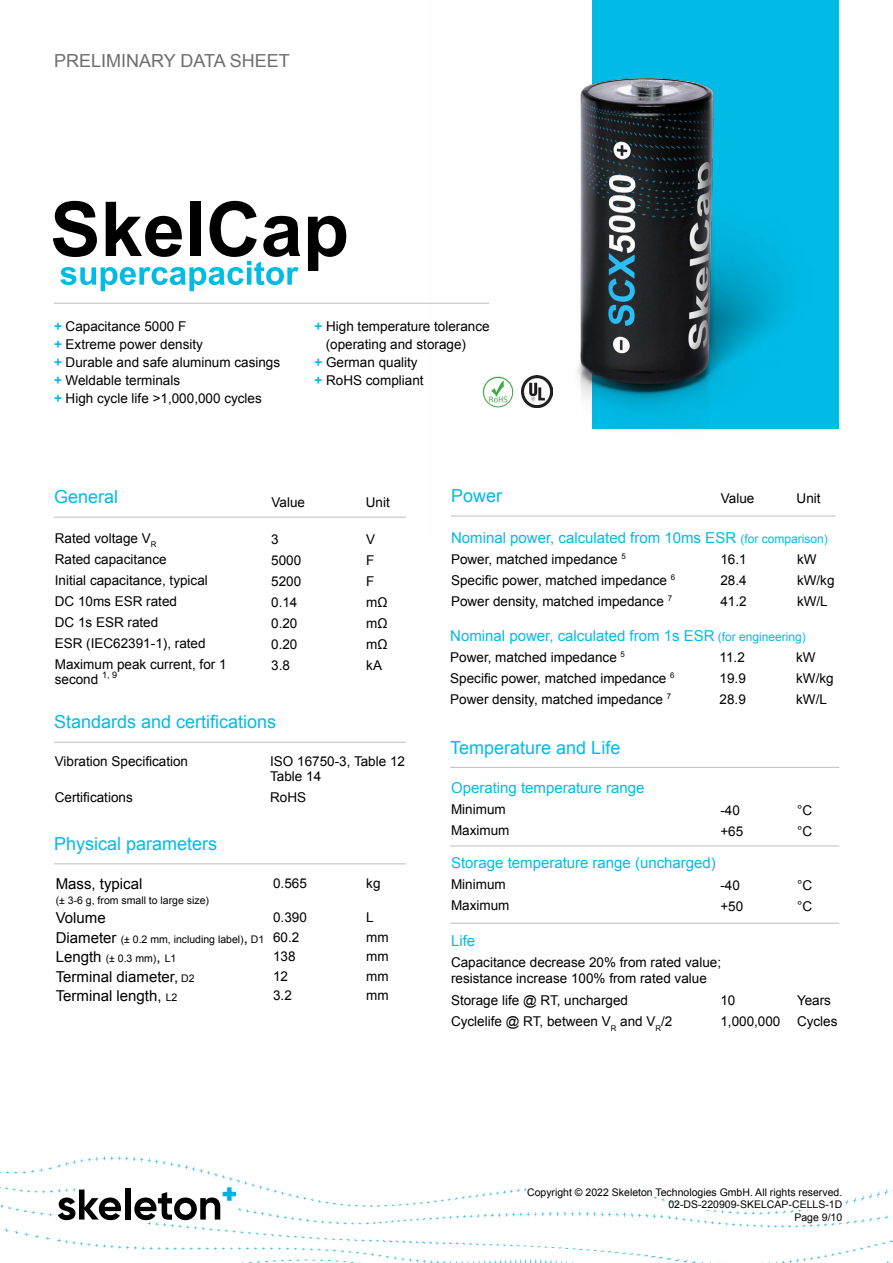
<style>
.page{position:relative;width:893px;height:1263px;background:#fff}
.page>*{position:absolute;margin:0;border:0;box-sizing:border-box;transform-origin:0 0}
.t1{font:18px "Arial";color:#00bce7}
.t2{font:18px "Arial";color:#6d6e71}
.t3{font:15px "Arial";color:#00bce7}
.t4{font:15px/19.5px "Arial";color:#000}
.t5{font:13.5px/21px "Arial";color:#000}
.t6{font:10.5px/12.6px "Arial";color:#000}
.s1{font-weight:700;color:#00bce7}
.s2{font-size:12px}
.s3{font-size:15px}
.s4{font-size:10.5px}
</style>
<div class="page">
<img style="left:0;top:1156px;width:893px;height:107px">
<svg style="left:49px;top:1182px;width:190px;height:44px"></svg>
<div style="left:527px;top:1181px;width:315px;height:16px;background:#fff"></div>
<div style="left:681px;top:1201px;width:161px;height:9px;background:#fff"></div>
<div style="left:800px;top:1214px;width:42px;height:9px;background:#fff"></div>
<hr style="left:54px;top:303px;width:435px;height:1px;background:#bcbec0">
<svg style="left:308px;top:216px;width:38px;height:55px"></svg>
<svg style="left:53px;top:201px;width:247px;height:90px"></svg>
<hr style="left:54px;top:742px;width:352px;height:1px;background:#bcbec0">
<hr style="left:450px;top:767px;width:389px;height:1px;background:#bcbec0">
<hr style="left:450px;top:846px;width:389px;height:1px;background:#bcbec0">
<hr style="left:450px;top:923px;width:389px;height:1px;background:#bcbec0">
<hr style="left:54px;top:517px;width:352px;height:1px;background:#bcbec0">
<hr style="left:54px;top:864px;width:352px;height:1px;background:#bcbec0">
<img style="left:427px;top:0;width:412px;height:517px">
<h1 class="t2" style="left:54px;top:49px;width:237px">PRELIMINARY DATA SHEET</h1>
<p class="t5" style="left:54px;top:318px;width:228px;line-height:18px"><span class="s1">+</span> Capacitance 5000 F<br><span class="s1">+</span> Extreme power density<br><span class="s1">+</span> Durable and safe aluminum casings <span class="s1">+</span> Weldable terminals<br><span class="s1">+</span> High cycle life &gt;1,000,000 cycles</p>
<p class="t5" style="left:314px;top:316px;width:177px"><span class="s1">+</span> High temperature tolerance</p>
<p class="t5" style="left:326px;top:334px;width:142px">(operating and storage)</p>
<p class="t5" style="left:314px;top:352px;width:105px"><span class="s1">+</span> German quality</p>
<p class="t5" style="left:314px;top:370px;width:111px"><span class="s1">+</span> RoHS compliant</p>
<h1 class="t1" style="left:54px;top:485px;width:66px">General</h1>
<h1 class="t1" style="left:451px;top:484px;width:53px">Power</h1>
<p class="t5" style="left:272px;top:491px;width:35px">Value</p>
<p class="t5" style="left:366px;top:491px;width:26px">Unit</p>
<p class="t5" style="left:721px;top:488px;width:35px">Value</p>
<p class="t5" style="left:797px;top:488px;width:26px">Unit</p>
<p class="t5" style="left:366px;top:529px;width:23px">V<br>F<br>F mΩ mΩ mΩ kA</p>
<p class="t3" style="left:451px;top:527px;width:378px">Nominal power, calculated from 10ms ESR <span class="s2">(for comparison)</span></p>
<p class="t5" style="left:451px;top:548px;width:226px">Power, matched impedance <sup>5<br></sup>Specific power, matched impedance <sup>6<br></sup>Power density, matched impedance <sup>7</sup></p>
<p class="t5" style="left:55px;top:528px;width:173px">Rated voltage V<sub>R<br></sub>Rated capacitance<br>Initial capacitance, typical<br>DC 10ms ESR rated<br>DC 1s ESR rated<br>ESR (IEC62391-1), rated<br>Maximum peak current, for 1</p>
<p class="t5" style="left:55px;top:669px;width:64px">second <sup>1,</sup> <sup>9</sup></p>
<p class="t5" style="left:271px;top:529px;width:32px">3<br>5000<br>5200<br>0.14<br>0.20<br>0.20<br>3.8</p>
<p class="t5" style="left:720px;top:549px;width:28px;text-align:justify">16.1<br>28.4<br>41.2</p>
<p class="t5" style="left:797px;top:549px;width:39px">kW kW/kg kW/L</p>
<p class="t3" style="left:450px;top:626px;width:357px">Nominal power, calculated from 1s ESR <span class="s2">(for engineering)</span></p>
<p class="t5" style="left:450px;top:647px;width:226px">Power, matched impedance <sup>5<br></sup>Specific power, matched impedance <sup>6<br></sup>Power density, matched impedance <sup>7</sup></p>
<p class="t5" style="left:796px;top:647px;width:39px">kW kW/kg kW/L</p>
<p class="t5" style="left:720px;top:647px;width:28px;text-align:justify">11.2<br>19.9<br>28.9</p>
<h1 class="t1" style="left:54px;top:710px;width:224px">Standards and certifications</h1>
<p class="t5" style="left:55px;top:751px;width:135px">Vibration Specification</p>
<p class="t5" style="left:55px;top:787px;width:80px">Certifications</p>
<p class="t5" style="left:270px;top:754px;width:136px;line-height:15px">ISO 16750-3, Table 12<br>Table 14</p>
<p class="t5" style="left:270px;top:787px;width:38px">RoHS</p>
<h1 class="t1" style="left:54px;top:832px;width:165px">Physical parameters</h1>
<p class="t4" style="left:56px;top:874px;width:88px">Mass, typical</p>
<p class="t6" style="left:56px;top:894px;width:155px">(± 3-6 g, from small to large size)</p>
<p class="t4" style="left:56px;top:908px;width:52px">Volume</p>
<p class="t6" style="left:56px;top:929px;width:210px;line-height:19.5px"><span class="s3">Diameter</span> (± 0.2 mm, including label)<span class="s3">,</span> D1<br><span class="s3">Length</span> (± 0.3 mm)<span class="s3">,</span> L1</p>
<p class="t4" style="left:56px;top:967px;width:140px">Terminal diameter, <span class="s4">D2<br></span>Terminal length, <span class="s4">L2</span></p>
<p class="t5" style="left:273px;top:872px;width:35px">0.565</p>
<p class="t5" style="left:273px;top:908px;width:35px;line-height:19.5px">0.390<br>60.2<br>138<br>12<br>3.2</p>
<p class="t5" style="left:366px;top:872px;width:16px">kg</p>
<p class="t5" style="left:366px;top:908px;width:24px;line-height:19.5px">L mm mm mm mm</p>
<h1 class="t1" style="left:450px;top:735px;width:172px">Temperature and Life</h1>
<p class="t3" style="left:451px;top:777px;width:195px">Operating temperature range</p>
<p class="t5" style="left:451px;top:798px;width:60px">Minimum<br>Maximum</p>
<p class="t3" style="left:451px;top:853px;width:266px">Storage temperature range (uncharged)</p>
<p class="t5" style="left:451px;top:874px;width:60px">Minimum<br>Maximum</p>
<p class="t5" style="left:720px;top:800px;width:24px">-40 +65</p>
<p class="t5" style="left:720px;top:875px;width:24px">-40 +50</p>
<p class="t3" style="left:451px;top:930px;width:26px">Life</p>
<p class="t5" style="left:451px;top:954px;width:272px;line-height:16.5px">Capacitance decrease 20% from rated value; resistance increase 100% from rated value</p>
<p class="t5" style="left:451px;top:990px;width:223px">Storage life @ RT, uncharged<br>Cyclelife @ RT, between V<sub>R</sub> and V<sub>R</sub>/2</p>
<p class="t5" style="left:720px;top:990px;width:62px">10<br>1,000,000</p>
<p class="t5" style="left:797px;top:800px;width:17px">°C °C</p>
<p class="t5" style="left:797px;top:875px;width:17px">°C °C</p>
<p class="t5" style="left:797px;top:990px;width:42px">Years<br>Cycles</p>
<p class="t6" style="left:527px;top:1186px;width:317px;text-align:right">Copyright © 2022 Skeleton Technologies GmbH. All rights reserved.<br>02-DS-220909-SKELCAP-CELLS-1D<br>Page 9/10</p>
</div>
